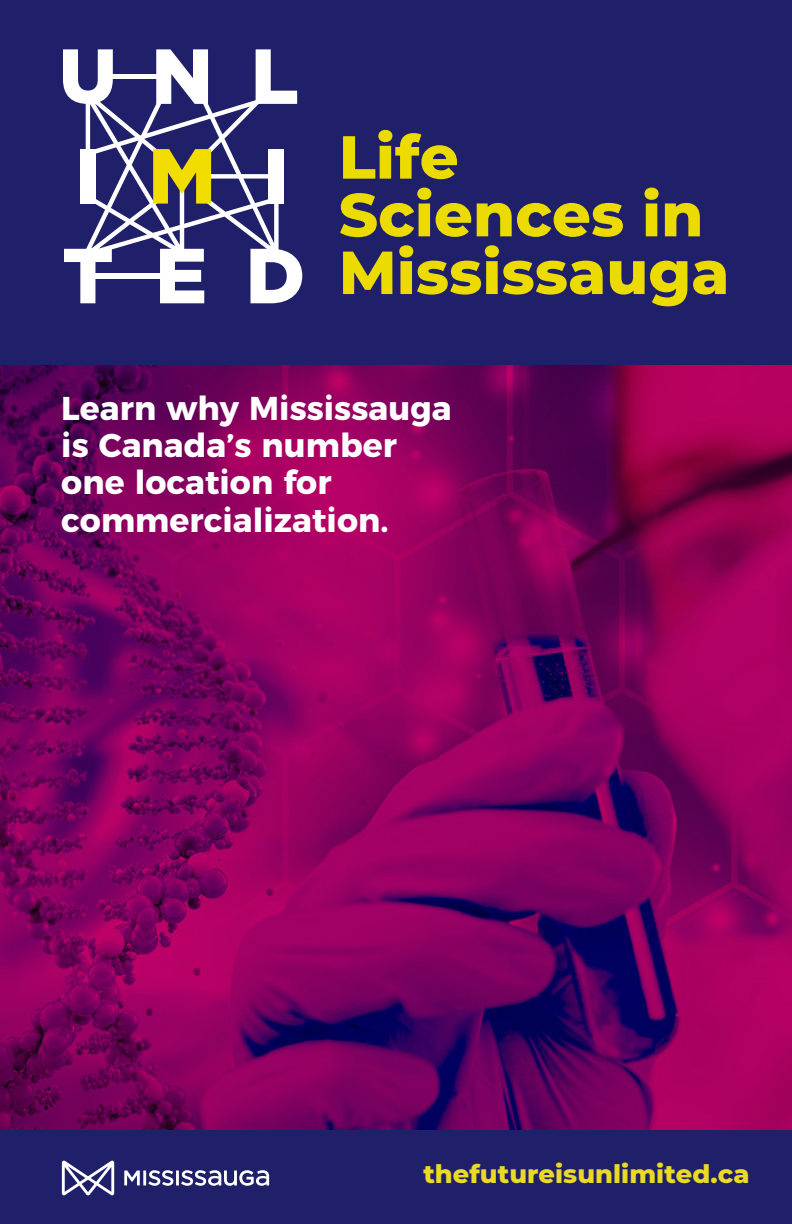
<style>
.page{position:relative;width:792px;height:1224px;background:#fff}
.page>*{position:absolute;margin:0;border:0;box-sizing:border-box;transform-origin:0 0}
.t1{font:800 60.6px/57.6px "Montserrat";color:#ebdb00}
.t2{font:700 33px/37.2px "Montserrat";color:#fff}
.t3{font:800 25.8px "Montserrat";color:#eada24}
</style>
<div class="page">
<div style="left:0;top:0;width:792px;height:378px;background:#20206a"></div>
<img style="left:0;top:365px;width:792px;height:766px">
<svg style="left:63px;top:49px;width:239px;height:254px"></svg>
<div style="left:0;top:1131px;width:792px;height:93px;background:#20206a"></div>
<svg style="left:62px;top:1161px;width:52px;height:34px"></svg>
<svg style="left:124px;top:1171px;width:16px;height:14px"></svg>
<hr style="left:176px;top:1171px;width:3px;height:14px;background:#fff">
<svg style="left:148px;top:1170px;width:25px;height:16px"></svg>
<hr style="left:143px;top:1171px;width:3px;height:14px;background:#fff">
<svg style="left:181px;top:1170px;width:88px;height:16px"></svg>
<h1 class="t1" style="left:339px;top:128px;width:392px">Life<br>Sciences in<br>Mississauga</h1>
<p class="t2" style="left:61px;top:390px;width:392px">Learn why Mississauga is Canada’s number one location for commercialization.</p>
<p class="t3" style="left:423px;top:1158px;width:328px">thefutureisunlimited.ca</p>
</div>
